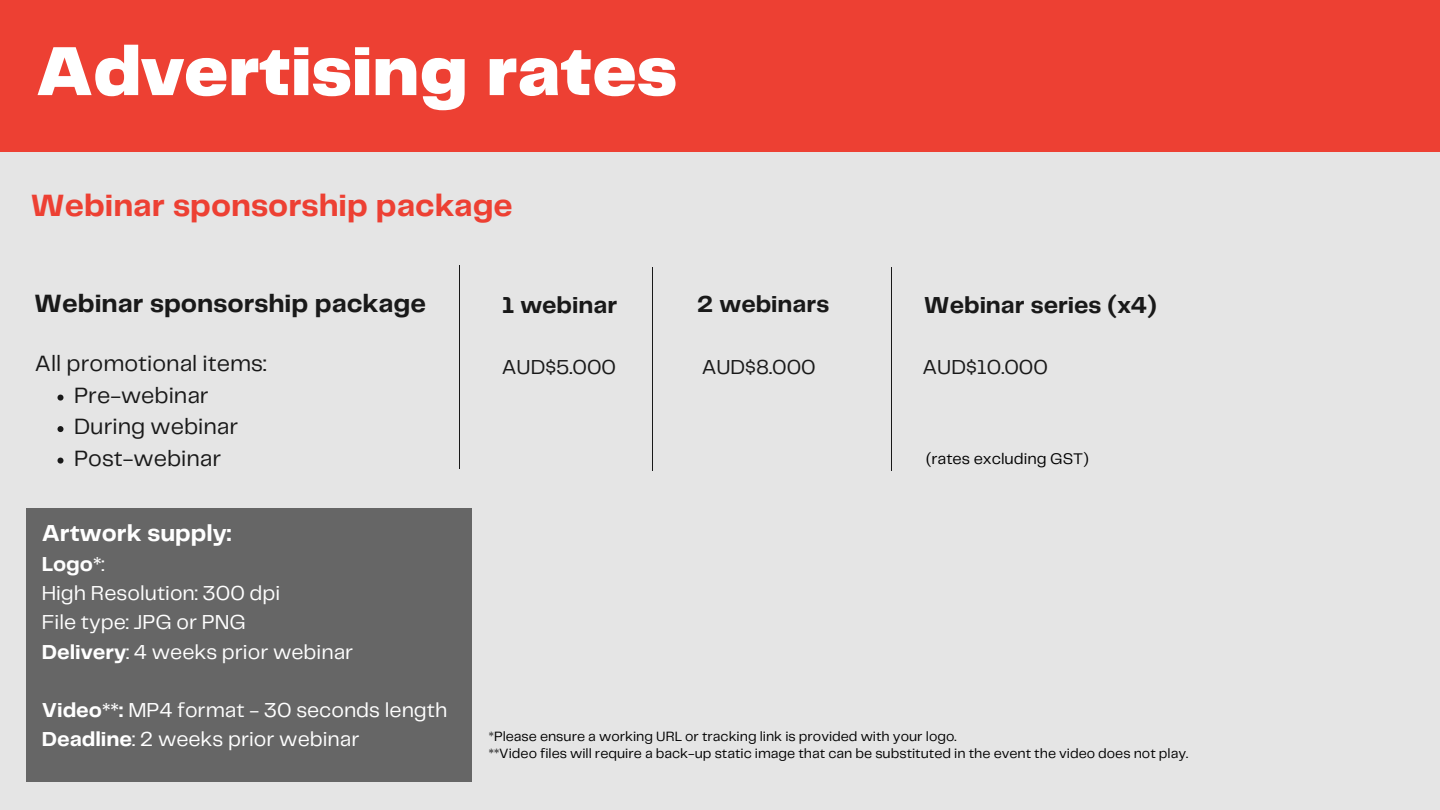
<style>
.page{position:relative;width:1440px;height:810px;background:#e5e5e5}
.page>*{position:absolute;margin:0;border:0;box-sizing:border-box;transform-origin:0 0}
.t1{font:900 72px "Telegraf";color:#fff}
.t2{font:700 32px "Telegraf";color:#ed4033}
.t3{font:700 26px "Telegraf";color:#191919}
.t4{font:700 24px "Telegraf";color:#191919}
.t5{font:700 24px "Telegraf";color:#fff}
.t6{font:23px/31.5px "Telegraf";color:#191919}
.t7{font:21px/29.2px "Telegraf";color:#fff}
.t8{font:21px "Telegraf";color:#191919}
.t9{font:16px "Telegraf";color:#000}
.t10{font:14px/16.5px "Telegraf";color:#000}
.s1{font-weight:700}
</style>
<div class="page">
<hr style="left:459px;top:265px;width:1px;height:204px;background:#191919">
<div style="left:0;top:0;width:1440px;height:152px;background:#ed4033"></div>
<div style="left:27px;top:508px;width:445px;height:274px;background:#666"></div>
<hr style="left:652px;top:267px;width:1px;height:204px;background:#191919">
<svg style="left:57px;top:395px;width:6px;height:6px"></svg>
<svg style="left:57px;top:426px;width:6px;height:6px"></svg>
<svg style="left:57px;top:458px;width:6px;height:6px"></svg>
<hr style="left:891px;top:267px;width:1px;height:204px;background:#191919">
<h1 class="t1" style="left:36px;top:40px;width:643px">Advertising rates</h1>
<h2 class="t2" style="left:30px;top:192px;width:484px">Webinar sponsorship package</h2>
<h3 class="t3" style="left:34px;top:292px;width:393px">Webinar sponsorship package</h3>
<h3 class="t4" style="left:502px;top:295px;width:117px">1 webinar</h3>
<h3 class="t4" style="left:924px;top:294px;width:235px">Webinar series (x4)</h3>
<h3 class="t4" style="left:697px;top:294px;width:134px">2 webinars</h3>
<h3 class="t6" style="left:35px;top:349px;width:233px">All promotional items:</h3>
<h3 class="t6" style="left:74px;top:381px;width:166px">Pre-webinar<br>During webinar<br>Post-webinar</h3>
<h3 class="t5" style="left:42px;top:523px;width:191px">Artwork supply:</h3>
<h3 class="t7" style="left:42px;top:550px;width:313px"><span class="s1">Logo*</span>:<br>High Resolution: 300 dpi<br>File type: JPG or PNG<br><span class="s1">Delivery</span>: 4 weeks prior webinar</h3>
<h3 class="t7" style="left:42px;top:697px;width:407px"><span class="s1">Video**:</span> MP4 format - 30 seconds length<br><span class="s1">Deadline</span>: 2 weeks prior webinar</h3>
<h3 class="t8" style="left:502px;top:358px;width:116px">AUD$5.000</h3>
<h3 class="t8" style="left:702px;top:358px;width:116px">AUD$8.000</h3>
<h3 class="t8" style="left:923px;top:358px;width:127px">AUD$10.000</h3>
<p class="t9" style="left:926px;top:452px;width:164px">(rates excluding GST)</p>
<p class="t10" style="left:489px;top:729px;width:701px">*Please ensure a working URL or tracking link is provided with your logo.<br>**Video files will require a back-up static image that can be substituted in the event the video does not play.</p>
</div>
